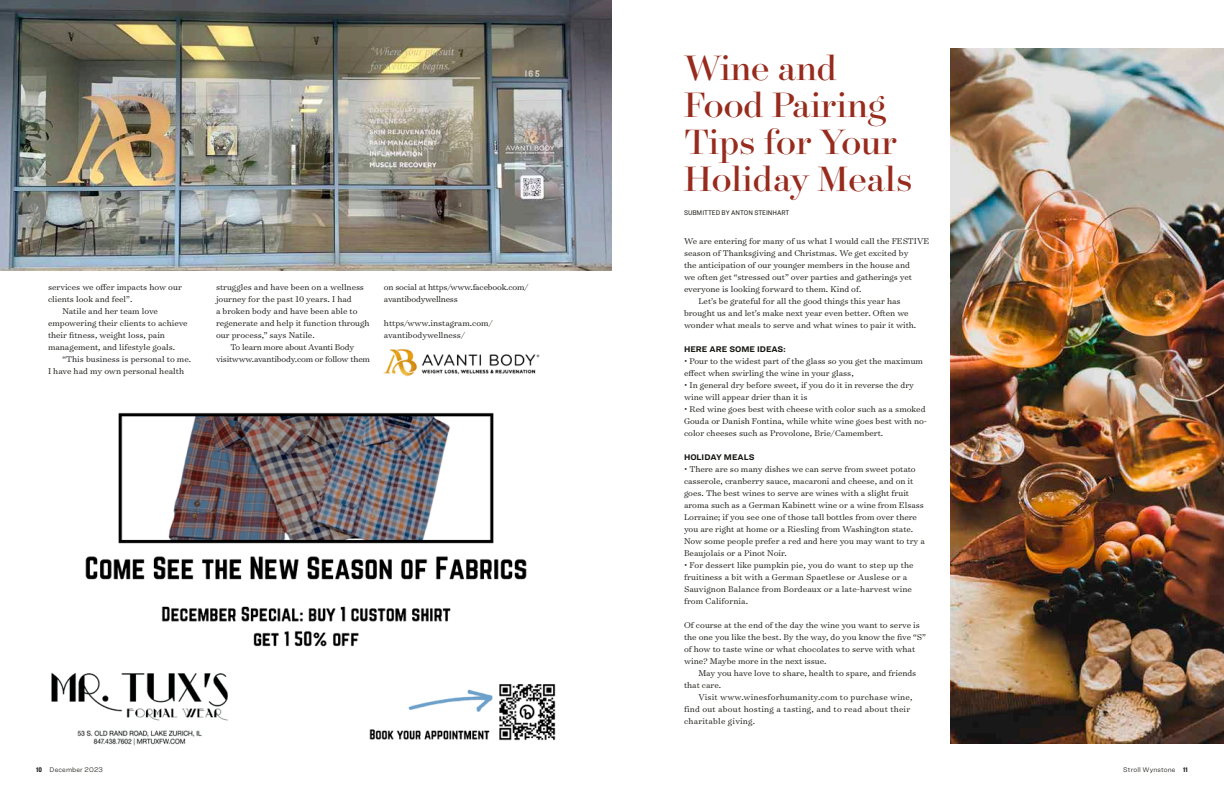
<style>
.page{position:relative;width:1224px;height:792px;background:#fff}
.page>*{position:absolute;margin:0;border:0;box-sizing:border-box;transform-origin:0 0}
.t1{font:40px/37px "Surveyor Fine";color:#972b1d}
.t2{font:300 9.5px/12px "Surveyor Text";color:#171713}
.t3{font:300 9.5px/12px "Surveyor Text";letter-spacing:-.02em;color:#171713}
.t4{font:300 9.5px/12px "Surveyor Text";letter-spacing:.02em;color:#171713}
.t5{font:700 8.5px "Ringside";color:#171713}
.t6{font:300 7px "Ringside";letter-spacing:.015em;color:#171713}
.t7{font:7px "Ringside Narrow";color:#171713}
.s1{font-family:"Ringside Compressed";font-weight:900}
</style>
<div class="page">
<img style="left:51px;top:412px;width:505px;height:334px">
<img style="left:383px;top:348px;width:157px;height:29px">
<img style="left:0;top:0;width:612px;height:271px">
<img style="left:950px;top:48px;width:274px;height:696px">
<p class="t2" style="left:48px;top:280px;width:135px">services we offer impacts how our</p>
<p class="t2" style="left:48px;top:292px;width:86px">clients look and feel”.</p>
<p class="t2" style="left:62px;top:304px;width:97px">Natile and her team love</p>
<p class="t2" style="left:48px;top:316px;width:141px">empowering their clients to achieve</p>
<p class="t2" style="left:48px;top:328px;width:118px">their fitness, weight loss, pain</p>
<p class="t2" style="left:48px;top:340px;width:129px">management, and lifestyle goals.</p>
<p class="t2" style="left:62px;top:352px;width:130px">“This business is personal to me.</p>
<p class="t2" style="left:48px;top:364px;width:138px">I have had my own personal health</p>
<p class="t2" style="left:216px;top:280px;width:150px">struggles and have been on a wellness</p>
<p class="t2" style="left:216px;top:292px;width:137px">journey for the past 10 years. I had</p>
<p class="t2" style="left:216px;top:304px;width:143px">a broken body and have been able to</p>
<p class="t2" style="left:216px;top:316px;width:155px">regenerate and help it function through</p>
<p class="t2" style="left:216px;top:328px;width:100px">our process,” says Natile.</p>
<p class="t3" style="left:230px;top:340px;width:125px">To learn more about Avanti Body</p>
<p class="t3" style="left:216px;top:352px;width:155px">visitwww.avantibody.com or follow them</p>
<p class="t3" style="left:384px;top:280px;width:146px">on social at https/www.facebook.com/ avantibodywellness</p>
<p class="t2" style="left:384px;top:316px;width:110px">https/www.instagram.com/ avantibodywellness/</p>
<h1 class="t1" style="left:684px;top:49px;width:230px">Wine and<br>Food Pairing<br>Tips for Your<br>Holiday Meals</h1>
<p class="t2" style="left:684px;top:235px;width:247px">We are entering for many of us what I would call the FESTIVE</p>
<p class="t2" style="left:684px;top:247px;width:226px">season of Thanksgiving and Christmas. We get excited by</p>
<p class="t2" style="left:684px;top:259px;width:228px">the anticipation of our younger members in the house and</p>
<p class="t2" style="left:684px;top:271px;width:230px">we often get “stressed out” over parties and gatherings yet</p>
<p class="t2" style="left:684px;top:283px;width:179px">everyone is looking forward to them. Kind of.</p>
<p class="t2" style="left:698px;top:295px;width:204px">Let’s be grateful for all the good things this year has</p>
<p class="t2" style="left:684px;top:307px;width:226px">brought us and let’s make next year even better. Often we</p>
<p class="t2" style="left:684px;top:319px;width:234px">wonder what meals to serve and what wines to pair it with.</p>
<p class="t5" style="left:684px;top:343px;width:103px">HERE ARE SOME IDEAS:</p>
<p class="t2" style="left:684px;top:355px;width:241px">• Pour to the widest part of the glass so you get the maximum effect when swirling the wine in your glass,</p>
<p class="t2" style="left:684px;top:379px;width:232px">• In general dry before sweet, if you do it in reverse the dry wine will appear drier than it is</p>
<p class="t2" style="left:684px;top:403px;width:245px">• Red wine goes best with cheese with color such as a smoked<br>Gouda or Danish Fontina, while white wine goes best with no&shy;color cheeses such as Provolone, Brie/Camembert.</p>
<p class="t5" style="left:684px;top:451px;width:72px">HOLIDAY MEALS</p>
<p class="t2" style="left:684px;top:463px;width:242px">• There are so many dishes we can serve from sweet potato casserole, cranberry sauce, macaroni and cheese, and on it goes. The best wines to serve are wines with a slight fruit aroma such as a German Kabinett wine or a wine from Elsass Lorraine; if you see one of those tall bottles from over there you are right at home or a Riesling from Washington state.<br>Now some people prefer a red and here you may want to try a Beaujolais or a Pinot Noir.</p>
<p class="t2" style="left:684px;top:559px;width:231px">• For dessert like pumpkin pie, you do want to step up the fruitiness a bit with a German Spaetlese or Auslese or a Sauvignon Balance from Bordeaux or a late-harvest wine from California.</p>
<p class="t2" style="left:684px;top:619px;width:243px">Of course at the end of the day the wine you want to serve is the one you like the best. By the way, do you know the five “S” of how to taste wine or what chocolates to serve with what wine? Maybe more in the next issue.</p>
<p class="t2" style="left:684px;top:667px;width:234px;text-indent:14px">May you have love to share, health to spare, and friends that care.</p>
<p class="t4" style="left:684px;top:691px;width:230px;text-indent:14px">Visit www.winesforhumanity.com to purchase wine, find out about hosting a tasting, and to read about their charitable giving.</p>
<p class="t7" style="left:684px;top:208px;width:107px">SUBMITTED BY ANTON STEINHART</p>
<p class="t6" style="left:36px;top:764px;width:69px"><span class="s1">10</span> December 2023</p>
<p class="t6" style="left:1123px;top:764px;width:66px">Stroll Wynstone <span class="s1">11</span></p>
</div>
